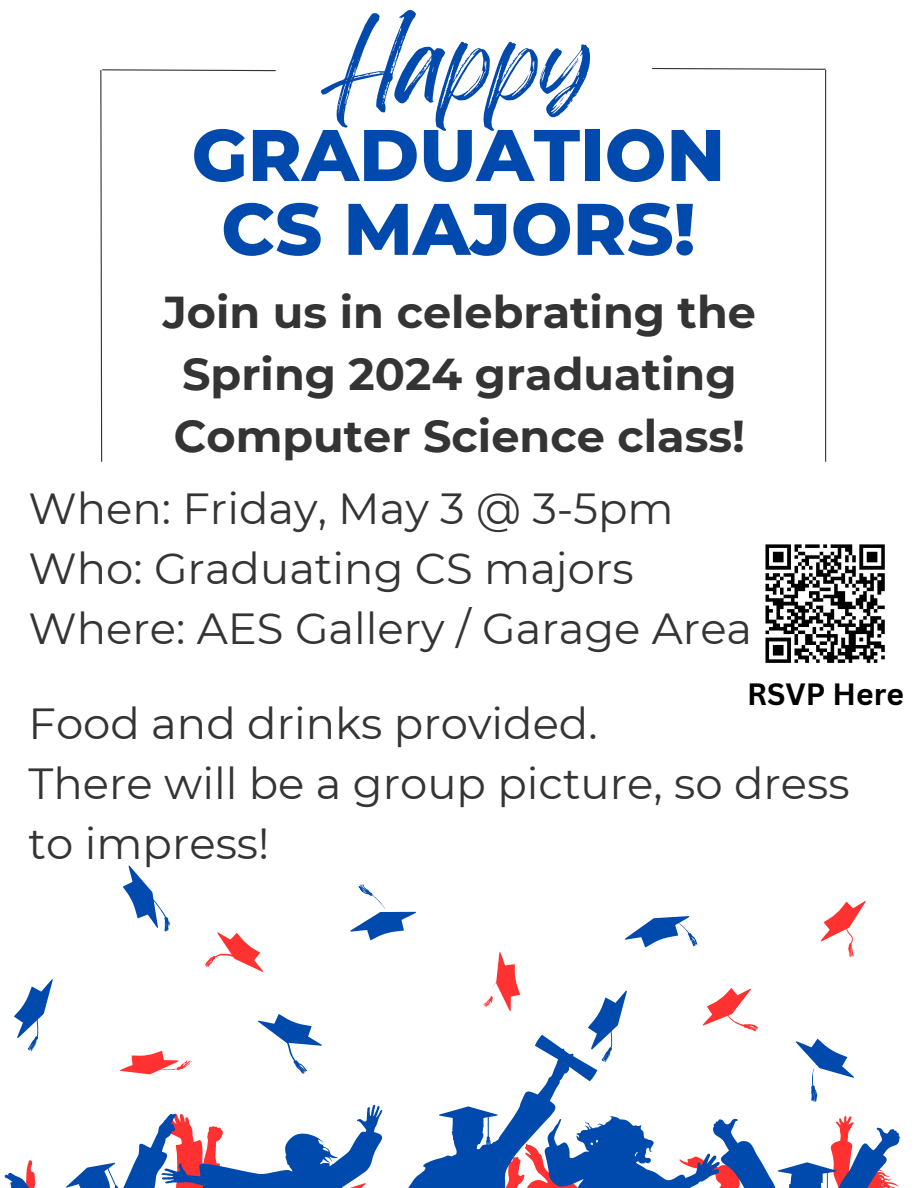
<style>
.page{position:relative;width:918px;height:1188px;background:#fff}
.page>*{position:absolute;margin:0;border:0;box-sizing:border-box;transform-origin:0 0}
.t1{font:95.4px "Feeling Passionate";color:#004aad}
.t2{font:800 72.9px/73.9px "Montserrat";color:#004aad;text-align:center}
.t3{font:700 44.55px/61.8px "Montserrat";color:#343434}
.t4{font:43.5px/60.3px "Montserrat";color:#343434}
.t5{font:700 30px "Canva Sans";color:#000}
</style>
<div class="page">
<svg style="left:4px;top:865px;width:896px;height:323px"></svg>
<svg style="left:100px;top:69px;width:176px;height:393px"></svg>
<hr style="left:825px;top:70px;width:1px;height:392px;background:#343434">
<svg style="left:652px;top:67px;width:174px;height:3px"></svg>
<img style="left:765px;top:544px;width:120px;height:119px">
<h1 class="t1" style="left:322px;top:-14px;width:274px">Happy</h1>
<p class="t2" style="left:192px;top:118px;width:535px">GRADUATION<br>CS MAJORS!</p>
<h2 class="t3" style="left:163px;top:281px;width:595px">Join us in celebrating the<br>Spring 2024 graduating<br>Computer Science class!</h2>
<h3 class="t4" style="left:29px;top:478px;width:725px">When: Friday, May 3 @ 3-5pm<br>Who: Graduating CS majors<br>Where: AES Gallery / Garage Area</h3>
<p class="t5" style="left:747px;top:673px;width:158px">RSVP Here</p>
<h4 class="t4" style="left:29px;top:693px;width:823px">Food and drinks provided.<br>There will be a group picture, so dress to impress!</h4>
</div>
